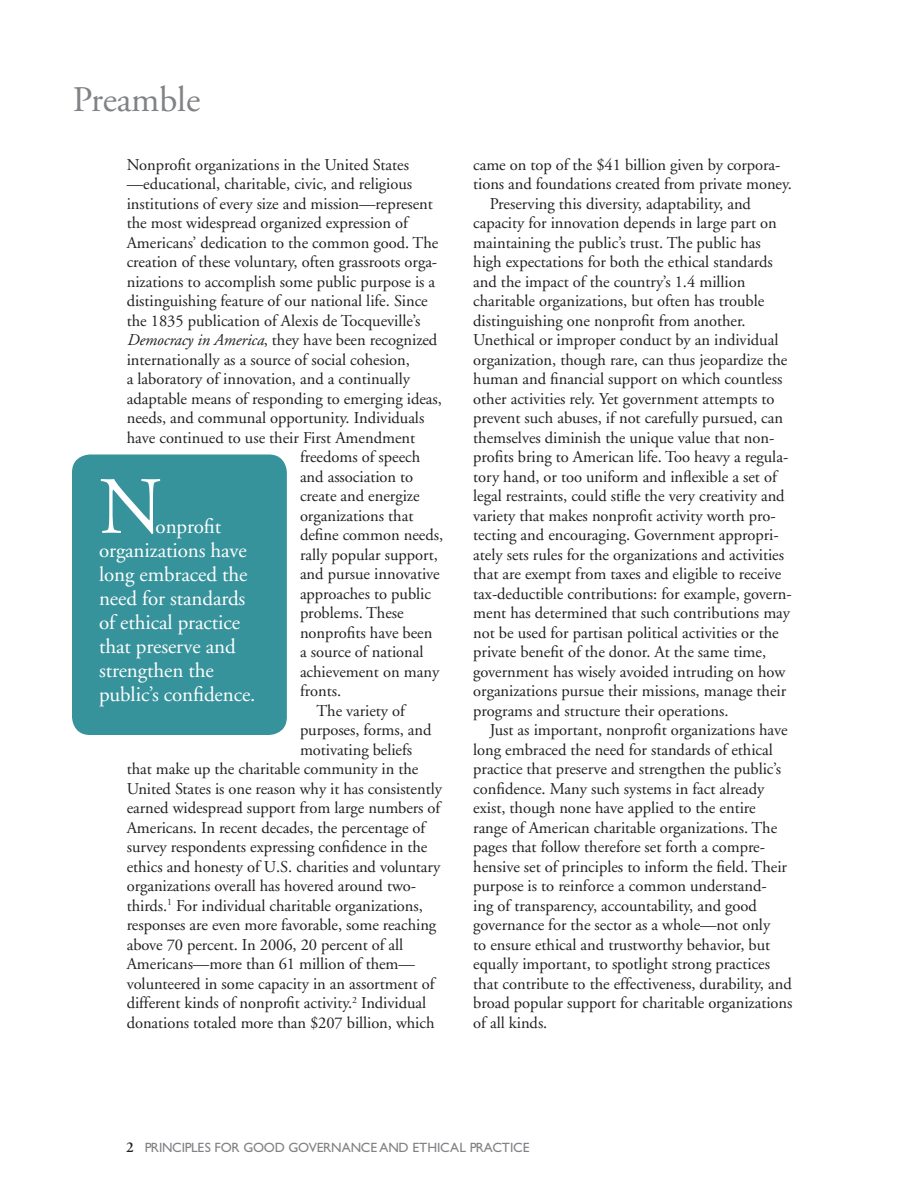
<style>
.page{position:relative;width:918px;height:1188px;background:#fff}
.page>*{position:absolute;margin:0;border:0;box-sizing:border-box;transform-origin:0 0}
.t1{font:81px "Adobe Garamond";color:#fff}
.t2{font:36px "Adobe Garamond";letter-spacing:-.005em;color:#808285}
.t3{font:21px/24px "Adobe Garamond";letter-spacing:-.005em;color:#fff}
.t4{font:16.5px "Adobe Garamond";color:#231f20}
.t5{font:13.5px "Gill Sans";letter-spacing:-.01em;color:#808285}
.s1{font-style:italic}
</style>
<div class="page">
<div style="left:72px;top:454px;width:215px;height:281px;background:#37939b;border-radius:18px"></div>
<h2 class="t2" style="left:73px;top:80px;width:129px">Preamble</h2>
<p class="t4" style="left:127px;top:156px;width:284px">Nonprofit organizations in the United States</p>
<p class="t4" style="left:127px;top:175px;width:287px">—educational, charitable, civic, and religious</p>
<p class="t4" style="left:127px;top:195px;width:308px">institutions of every size and mission—represent</p>
<p class="t4" style="left:127px;top:214px;width:283px">the most widespread organized expression of</p>
<p class="t4" style="left:127px;top:234px;width:313px">Americans’ dedication to the common good. The</p>
<p class="t4" style="left:127px;top:253px;width:312px">creation of these voluntary, often grassroots orga-</p>
<p class="t4" style="left:127px;top:273px;width:310px">nizations to accomplish some public purpose is a</p>
<p class="t4" style="left:127px;top:292px;width:303px">distinguishing feature of our national life. Since</p>
<p class="t4" style="left:127px;top:312px;width:295px">the 1835 publication of Alexis de Tocqueville’s</p>
<p class="t4" style="left:127px;top:331px;width:312px"><span class="s1">Democracy in America</span>, they have been recognized</p>
<p class="t4" style="left:127px;top:351px;width:285px">internationally as a source of social cohesion,</p>
<p class="t4" style="left:127px;top:370px;width:285px">a laboratory of innovation, and a continually</p>
<p class="t4" style="left:127px;top:390px;width:317px">adaptable means of responding to emerging ideas,</p>
<p class="t4" style="left:127px;top:409px;width:299px">needs, and communal opportunity. Individuals</p>
<p class="t4" style="left:127px;top:429px;width:290px">have continued to use their First Amendment</p>
<p class="t4" style="left:300px;top:448px;width:122px">freedoms of speech</p>
<p class="t4" style="left:300px;top:468px;width:115px">and association to</p>
<p class="t4" style="left:300px;top:487px;width:121px">create and energize</p>
<p class="t4" style="left:300px;top:507px;width:115px">organizations that</p>
<p class="t4" style="left:300px;top:526px;width:145px">define common needs,</p>
<p class="t4" style="left:300px;top:546px;width:139px">rally popular support,</p>
<p class="t4" style="left:300px;top:565px;width:141px">and pursue innovative</p>
<p class="t4" style="left:300px;top:585px;width:133px">approaches to public</p>
<p class="t4" style="left:300px;top:604px;width:105px">problems. These</p>
<p class="t4" style="left:300px;top:624px;width:134px">nonprofits have been</p>
<p class="t4" style="left:300px;top:643px;width:125px">a source of national</p>
<p class="t4" style="left:300px;top:663px;width:141px">achievement on many</p>
<p class="t4" style="left:300px;top:682px;width:43px">fronts.</p>
<p class="t4" style="left:316px;top:702px;width:90px">The variety of</p>
<p class="t4" style="left:300px;top:721px;width:133px">purposes, forms, and</p>
<p class="t4" style="left:300px;top:741px;width:114px">motivating beliefs</p>
<p class="t4" style="left:127px;top:760px;width:293px">that make up the charitable community in the</p>
<p class="t4" style="left:127px;top:780px;width:317px">United States is one reason why it has consistently</p>
<p class="t4" style="left:127px;top:799px;width:315px">earned widespread support from large numbers of</p>
<p class="t4" style="left:127px;top:819px;width:300px">Americans. In recent decades, the percentage of</p>
<p class="t4" style="left:127px;top:838px;width:302px">survey respondents expressing confidence in the</p>
<p class="t4" style="left:127px;top:858px;width:315px">ethics and honesty of U.S. charities and voluntary</p>
<p class="t4" style="left:127px;top:877px;width:291px">organizations overall has hovered around two-</p>
<p class="t4" style="left:127px;top:897px;width:298px">thirds.<sup>1</sup> For individual charitable organizations,</p>
<p class="t4" style="left:127px;top:916px;width:311px">responses are even more favorable, some reaching</p>
<p class="t4" style="left:127px;top:936px;width:278px">above 70 percent. In 2006, 20 percent of all</p>
<p class="t4" style="left:127px;top:955px;width:290px">Americans—more than 61 million of them—</p>
<p class="t4" style="left:127px;top:975px;width:309px">volunteered in some capacity in an assortment of</p>
<p class="t4" style="left:127px;top:994px;width:301px">different kinds of nonprofit activity.<sup>2</sup> Individual</p>
<p class="t4" style="left:127px;top:1014px;width:309px">donations totaled more than $207 billion, which</p>
<h1 class="t1" style="left:99px;top:464px;width:65px">N</h1>
<p class="t3" style="left:99px;top:515px;width:158px;text-indent:57px">onprofit organizations have long embraced the need for standards of ethical practice that preserve and strengthen the public’s confidence.</p>
<p class="t4" style="left:473px;top:156px;width:309px">came on top of the $41 billion given by corpora-</p>
<p class="t4" style="left:473px;top:175px;width:320px">tions and foundations created from private money.</p>
<p class="t4" style="left:490px;top:195px;width:263px">Preserving this diversity, adaptability, and</p>
<p class="t4" style="left:473px;top:214px;width:305px">capacity for innovation depends in large part on</p>
<p class="t4" style="left:473px;top:234px;width:289px">maintaining the public’s trust. The public has</p>
<p class="t4" style="left:473px;top:253px;width:301px">high expectations for both the ethical standards</p>
<p class="t4" style="left:473px;top:273px;width:274px">and the impact of the country’s 1.4 million</p>
<p class="t4" style="left:473px;top:292px;width:293px">charitable organizations, but often has trouble</p>
<p class="t4" style="left:473px;top:312px;width:274px">distinguishing one nonprofit from another.</p>
<p class="t4" style="left:473px;top:331px;width:307px">Unethical or improper conduct by an individual</p>
<p class="t4" style="left:473px;top:351px;width:316px">organization, though rare, can thus jeopardize the</p>
<p class="t4" style="left:473px;top:370px;width:311px">human and financial support on which countless</p>
<p class="t4" style="left:473px;top:390px;width:303px">other activities rely. Yet government attempts to</p>
<p class="t4" style="left:473px;top:409px;width:311px">prevent such abuses, if not carefully pursued, can</p>
<p class="t4" style="left:473px;top:429px;width:303px">themselves diminish the unique value that non-</p>
<p class="t4" style="left:473px;top:448px;width:317px">profits bring to American life. Too heavy a regula-</p>
<p class="t4" style="left:473px;top:468px;width:305px">tory hand, or too uniform and inflexible a set of</p>
<p class="t4" style="left:473px;top:487px;width:313px">legal restraints, could stifle the very creativity and</p>
<p class="t4" style="left:473px;top:507px;width:304px">variety that makes nonprofit activity worth pro-</p>
<p class="t4" style="left:473px;top:526px;width:307px">tecting and encouraging. Government appropri-</p>
<p class="t4" style="left:473px;top:546px;width:312px">ately sets rules for the organizations and activities</p>
<p class="t4" style="left:473px;top:565px;width:310px">that are exempt from taxes and eligible to receive</p>
<p class="t4" style="left:473px;top:585px;width:320px">tax-deductible contributions: for example, govern-</p>
<p class="t4" style="left:473px;top:604px;width:318px">ment has determined that such contributions may</p>
<p class="t4" style="left:473px;top:624px;width:307px">not be used for partisan political activities or the</p>
<p class="t4" style="left:473px;top:643px;width:294px">private benefit of the donor. At the same time,</p>
<p class="t4" style="left:473px;top:663px;width:313px">government has wisely avoided intruding on how</p>
<p class="t4" style="left:473px;top:682px;width:315px">organizations pursue their missions, manage their</p>
<p class="t4" style="left:473px;top:702px;width:257px">programs and structure their operations.</p>
<p class="t4" style="left:490px;top:721px;width:300px">Just as important, nonprofit organizations have</p>
<p class="t4" style="left:473px;top:741px;width:301px">long embraced the need for standards of ethical</p>
<p class="t4" style="left:473px;top:760px;width:309px">practice that preserve and strengthen the public’s</p>
<p class="t4" style="left:473px;top:780px;width:293px">confidence. Many such systems in fact already</p>
<p class="t4" style="left:473px;top:799px;width:284px">exist, though none have applied to the entire</p>
<p class="t4" style="left:473px;top:819px;width:306px">range of American charitable organizations. The</p>
<p class="t4" style="left:473px;top:838px;width:293px">pages that follow therefore set forth a compre-</p>
<p class="t4" style="left:473px;top:858px;width:315px">hensive set of principles to inform the field. Their</p>
<p class="t4" style="left:473px;top:877px;width:295px">purpose is to reinforce a common understand-</p>
<p class="t4" style="left:473px;top:897px;width:285px">ing of transparency, accountability, and good</p>
<p class="t4" style="left:473px;top:916px;width:299px">governance for the sector as a whole—not only</p>
<p class="t4" style="left:473px;top:936px;width:299px">to ensure ethical and trustworthy behavior, but</p>
<p class="t4" style="left:473px;top:955px;width:298px">equally important, to spotlight strong practices</p>
<p class="t4" style="left:473px;top:975px;width:320px">that contribute to the effectiveness, durability, and</p>
<p class="t4" style="left:473px;top:994px;width:321px">broad popular support for charitable organizations</p>
<p class="t4" style="left:473px;top:1014px;width:76px">of all kinds.</p>
<p class="t5" style="left:145px;top:1140px;width:386px">PRINCIPLES FOR GOOD GOVERNANCE AND ETHICAL PRACTICE</p>
</div>
